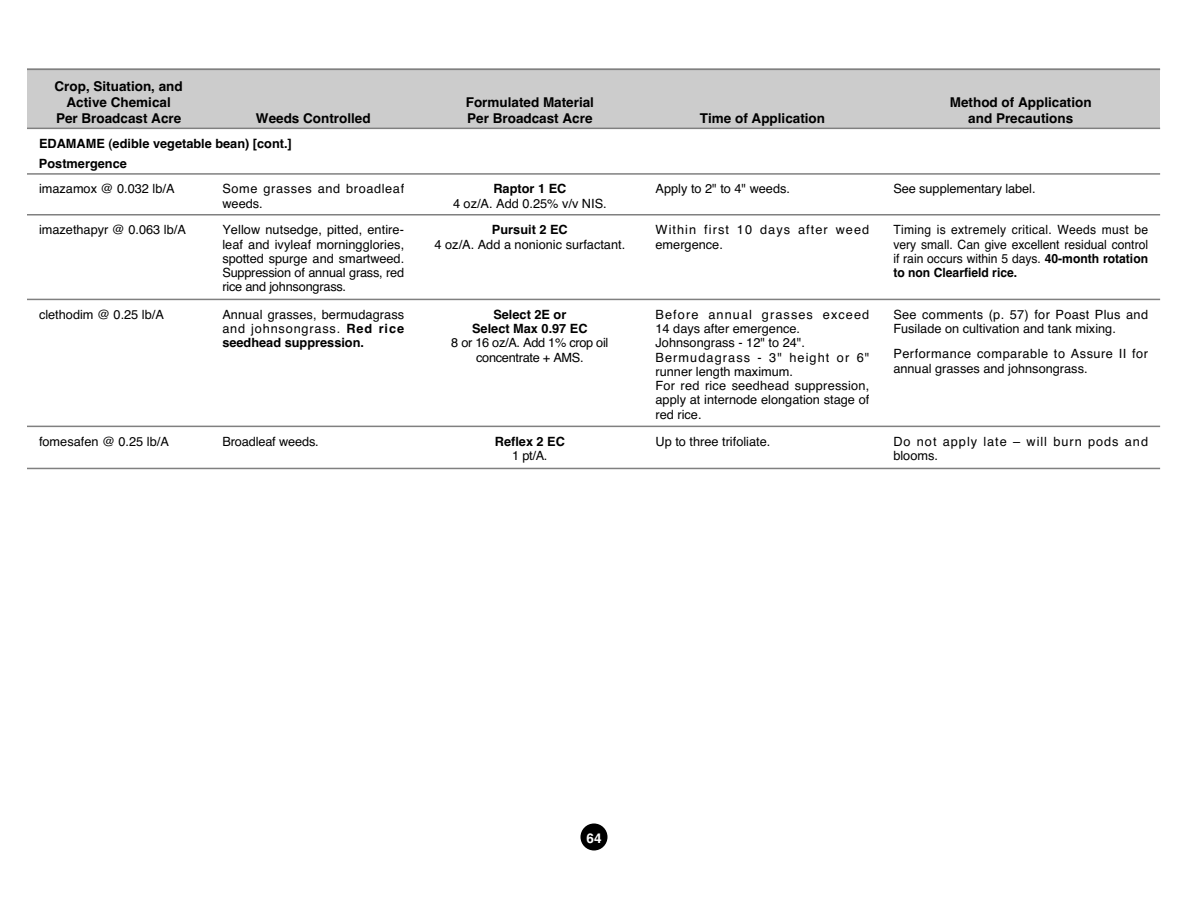
<style>
.page{position:relative;width:1188px;height:918px;background:#fff}
.page>*{position:absolute;margin:0;border:0;box-sizing:border-box;transform-origin:0 0}
.t1{font:700 13.5px/15.8px "Helvetica";color:#000;text-align:center}
.t2{font:700 13.5px "Helvetica";color:#fff}
.t3{font:12.75px/14.2px "Helvetica";color:#000;text-align:justify}
.t4{font:12.75px/14.2px "Helvetica";color:#000;text-align:justify;scale:.95 1}
.t5{font:700 12.75px/20.4px "Helvetica";color:#000}
.t6{font:12.75px/14.2px "Helvetica";letter-spacing:.04em;color:#000}
.t7{font:12.75px/14.2px "Helvetica";letter-spacing:-.02em;color:#000;text-align:center}
.t8{font:12.75px/14.2px "Helvetica";letter-spacing:.075em;color:#000}
.t9{font:12.75px/14.2px "Helvetica";letter-spacing:.085em;color:#000}
.t10{font:12.75px/14.2px "Helvetica";letter-spacing:.05em;color:#000}
.s1{font-weight:700}
</style>
<div class="page">
<div style="left:580px;top:824px;width:28px;height:26px;background:#000;border-radius:50%"></div>
<div style="left:27px;top:69px;width:183px;height:59px;background:#ccc"></div>
<div style="left:210px;top:69px;width:206px;height:59px;background:#ccc"></div>
<div style="left:416px;top:69px;width:228px;height:59px;background:#ccc"></div>
<div style="left:644px;top:69px;width:237px;height:59px;background:#ccc"></div>
<div style="left:881px;top:69px;width:279px;height:59px;background:#ccc"></div>
<hr style="left:27px;top:69px;width:1133px;height:1px;background:#808080">
<hr style="left:27px;top:128px;width:1133px;height:1px;background:#808080">
<hr style="left:27px;top:173px;width:1133px;height:2px;background:#808080">
<hr style="left:27px;top:214px;width:1133px;height:2px;background:#808080">
<hr style="left:27px;top:299px;width:1133px;height:1px;background:#808080">
<hr style="left:27px;top:426px;width:1133px;height:1px;background:#808080">
<hr style="left:27px;top:468px;width:1133px;height:1px;background:#808080">
<p class="t1" style="left:55px;top:79px;width:130px">Crop, Situation, and<br>Active Chemical<br>Per Broadcast Acre</p>
<p class="t1" style="left:256px;top:110px;width:116px">Weeds Controlled</p>
<p class="t1" style="left:466px;top:95px;width:130px;text-align:left">Formulated Material<br>Per Broadcast Acre</p>
<p class="t5" style="left:39px;top:133px;width:254px">EDAMAME (edible vegetable bean) [cont.]<br>Postmergence</p>
<p class="t3" style="left:39px;top:182px;width:137px">imazamox @ 0.032 lb/A</p>
<p class="t10" style="left:222px;top:182px;width:183px">Some grasses and broadleaf weeds.</p>
<p class="t5" style="left:493px;top:179px;width:74px">Raptor 1 EC</p>
<p class="t3" style="left:453px;top:196px;width:155px">4 oz/A. Add 0.25% v/v NIS.</p>
<p class="t3" style="left:39px;top:223px;width:148px">imazethapyr @ 0.063 lb/A</p>
<p class="t3" style="left:222px;top:223px;width:183px">Yellow nutsedge, pitted, entire&shy;leaf and ivyleaf morningglories, spotted spurge and smartweed.<br>Suppression of annual grass, red rice and johnsongrass.</p>
<p class="t5" style="left:492px;top:220px;width:77px">Pursuit 2 EC</p>
<p class="t3" style="left:435px;top:237px;width:192px">4 oz/A. Add a nonionic surfactant.</p>
<p class="t3" style="left:39px;top:307px;width:126px">clethodim @ 0.25 lb/A</p>
<p class="t3" style="left:222px;top:307px;width:183px">Annual grasses, bermudagrass and johnsongrass. <span class="s1">Red rice seedhead suppression.</span></p>
<p class="t5" style="left:472px;top:307px;width:117px;line-height:14.2px;text-align:center">Select 2E or<br>Select Max 0.97 EC</p>
<p class="t7" style="left:451px;top:336px;width:159px">8 or 16 oz/A. Add 1% crop oil concentrate + AMS.</p>
<p class="t3" style="left:39px;top:434px;width:131px">fomesafen @ 0.25 lb/A</p>
<p class="t3" style="left:222px;top:434px;width:98px">Broadleaf weeds.</p>
<p class="t5" style="left:495px;top:431px;width:72px">Reflex 2 EC</p>
<p class="t3" style="left:512px;top:449px;width:37px">1 pt/A.</p>
<p class="t1" style="left:700px;top:110px;width:127px">Time of Application</p>
<p class="t1" style="left:950px;top:95px;width:143px">Method of Application and Precautions</p>
<p class="t3" style="left:656px;top:182px;width:136px">Apply to 2" to 4" weeds.</p>
<p class="t3" style="left:893px;top:182px;width:144px">See supplementary label.</p>
<p class="t9" style="left:656px;top:223px;width:215px">Within first 10 days after weed emergence.</p>
<p class="t4" style="left:893px;top:223px;width:270px">Timing is extremely critical. Weeds must be very small. Can give excellent residual control if rain occurs within 5 days. <span class="s1">40-month rotation to non Clearfield rice.</span></p>
<p class="t3" style="left:656px;top:307px;width:215px;text-align:left">Before annual grasses exceed<br>14 days after emergence.<br>Johnsongrass - 12" to 24".<br>Bermudagrass - 3" height or 6" runner length maximum.<br>For red rice seedhead suppression, apply at internode elongation stage of red rice.</p>
<p class="t3" style="left:893px;top:307px;width:256px">See comments (p. 57) for Poast Plus and<br>Fusilade on cultivation and tank mixing.</p>
<p class="t6" style="left:893px;top:347px;width:256px">Performance comparable to Assure II for annual grasses and johnsongrass.</p>
<p class="t3" style="left:656px;top:434px;width:116px">Up to three trifoliate.</p>
<p class="t8" style="left:893px;top:434px;width:256px">Do not apply late – will burn pods and blooms.</p>
<p class="t2" style="left:586px;top:830px;width:17px">64</p>
</div>
